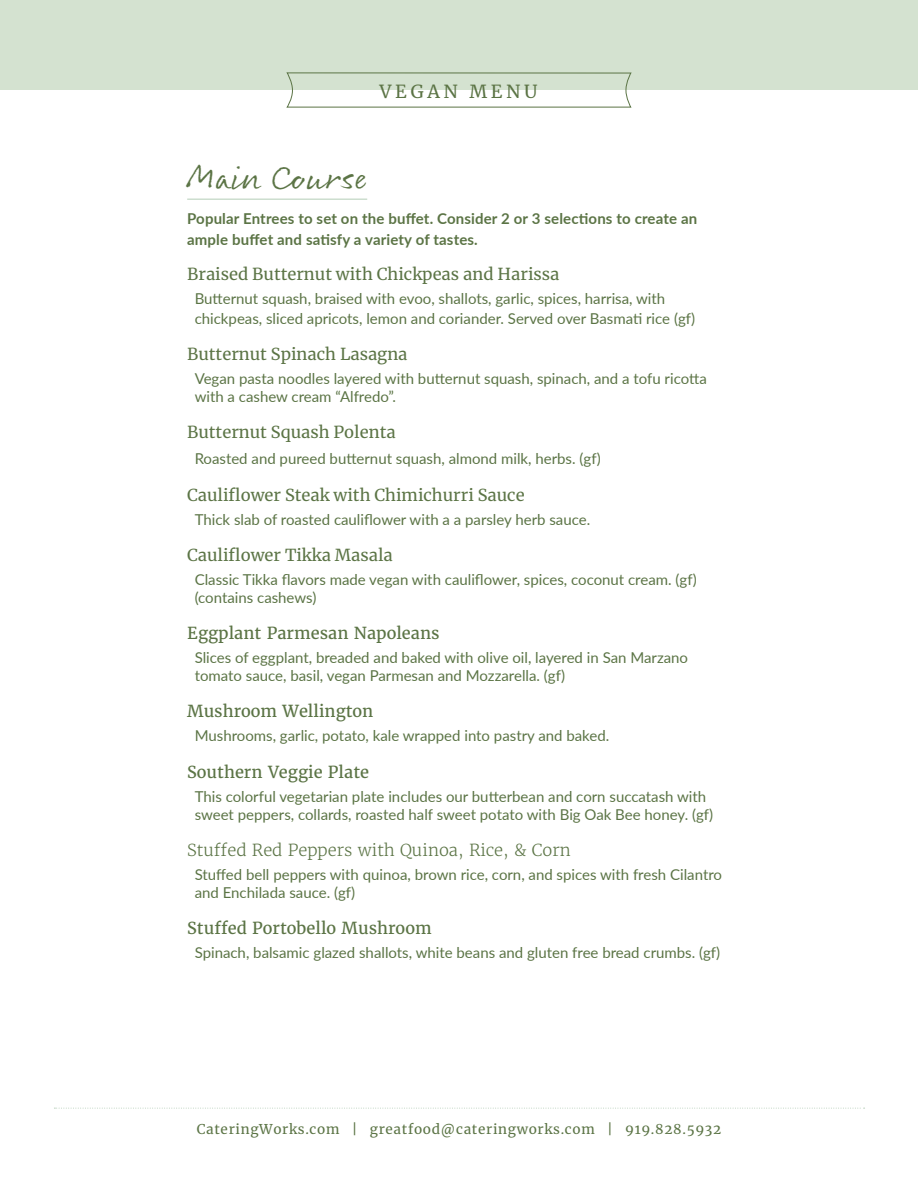
<style>
.page{position:relative;width:918px;height:1188px;background:#fff}
.page>*{position:absolute;margin:0;border:0;box-sizing:border-box;transform-origin:0 0}
.Course_Name{font:36px "Rollerscript Rough";color:#5b7445}
.t1{font:18px "Merriweather";letter-spacing:.2em;color:#5b7445}
.Item_Title{font:16.5px "Merriweather";color:#5b7445}
.Item_Title-2{font:16.5px "Merriweather";color:#5b7445}
.Item_Title-3{font:300 16.5px "Merriweather";color:#5b7445}
.Item_Description{font:15px/18px "Lato";color:#5b7445}
.Course_Description{font:700 15px/21px "Lato";letter-spacing:.01em;color:#5b7445}
.t2{font:13.5px "Merriweather";letter-spacing:.05em;color:#5b7445}
</style>
<div class="page">
<svg style="left:54px;top:1108px;width:811px;height:1px"></svg>
<div style="left:0;top:0;width:918px;height:90px;background:#d4e2d0"></div>
<svg style="left:286px;top:72px;width:346px;height:36px"></svg>
<hr style="left:187px;top:199px;width:180px;height:1px;background:#b4cdb7">
<p class="t1" style="left:380px;top:79px;width:159px">VEGAN MENU</p>
<p class="Course_Name" style="left:187px;top:155px;width:182px">Main Course</p>
<p class="Course_Description" style="left:187px;top:208px;width:512px">Popular Entrees to set on the buffet. Consider 2 or 3 selections to create an ample buffet and satisfy a variety of tastes.</p>
<p class="Item_Title" style="left:187px;top:263px;width:374px">Braised Butternut with Chickpeas and Harissa</p>
<p class="Item_Description" style="left:195px;top:288px;width:502px;line-height:19.8px">Butternut squash, braised with evoo, shallots, garlic, spices, harrisa, with chickpeas, sliced apricots, lemon and coriander. Served over Basmati rice (gf)</p>
<p class="Item_Title" style="left:187px;top:343px;width:222px">Butternut Spinach Lasagna</p>
<p class="Item_Description" style="left:195px;top:369px;width:514px">Vegan pasta noodles layered with butternut squash, spinach, and a tofu ricotta with a cashew cream “Alfredo”.</p>
<p class="Item_Title" style="left:187px;top:421px;width:210px">Butternut Squash Polenta</p>
<p class="Item_Description" style="left:195px;top:449px;width:407px">Roasted and pureed butternut squash, almond milk, herbs. (gf)</p>
<p class="Item_Title" style="left:187px;top:483px;width:339px">Cauliflower Steak with Chimichurri Sauce</p>
<p class="Item_Description" style="left:195px;top:509px;width:397px">Thick slab of roasted cauliflower with a a parsley herb sauce.</p>
<p class="Item_Title" style="left:187px;top:543px;width:207px">Cauliflower Tikka Masala</p>
<p class="Item_Description" style="left:195px;top:570px;width:503px">Classic Tikka flavors made vegan with cauliflower, spices, coconut cream. (gf) (contains cashews)</p>
<p class="Item_Title-2" style="left:187px;top:623px;width:254px">Eggplant Parmesan Napoleans</p>
<p class="Item_Description" style="left:195px;top:648px;width:495px">Slices of eggplant, breaded and baked with olive oil, layered in San Marzano tomato sauce, basil, vegan Parmesan and Mozzarella. (gf)</p>
<p class="Item_Title-2" style="left:187px;top:701px;width:188px">Mushroom Wellington</p>
<p class="Item_Description" style="left:195px;top:726px;width:416px">Mushrooms, garlic, potato, kale wrapped into pastry and baked.</p>
<p class="Item_Title-2" style="left:187px;top:762px;width:183px">Southern Veggie Plate</p>
<p class="Item_Description" style="left:195px;top:787px;width:520px">This colorful vegetarian plate includes our butterbean and corn succatash with sweet peppers, collards, roasted half sweet potato with Big Oak Bee honey. (gf)</p>
<p class="Item_Title-3" style="left:187px;top:840px;width:385px">Stuffed Red Peppers with Quinoa, Rice, &amp; Corn</p>
<p class="Item_Description" style="left:195px;top:865px;width:529px">Stuffed bell peppers with quinoa, brown rice, corn, and spices with fresh Cilantro and Enchilada sauce. (gf)</p>
<p class="Item_Title-2" style="left:187px;top:918px;width:246px">Stuffed Portobello Mushroom</p>
<p class="Item_Description" style="left:195px;top:943px;width:527px">Spinach, balsamic glazed shallots, white beans and gluten free bread crumbs. (gf)</p>
<p class="t2" style="left:197px;top:1120px;width:526px">CateringWorks.com | greatfood@cateringworks.com | 919.828.5932</p>
</div>
